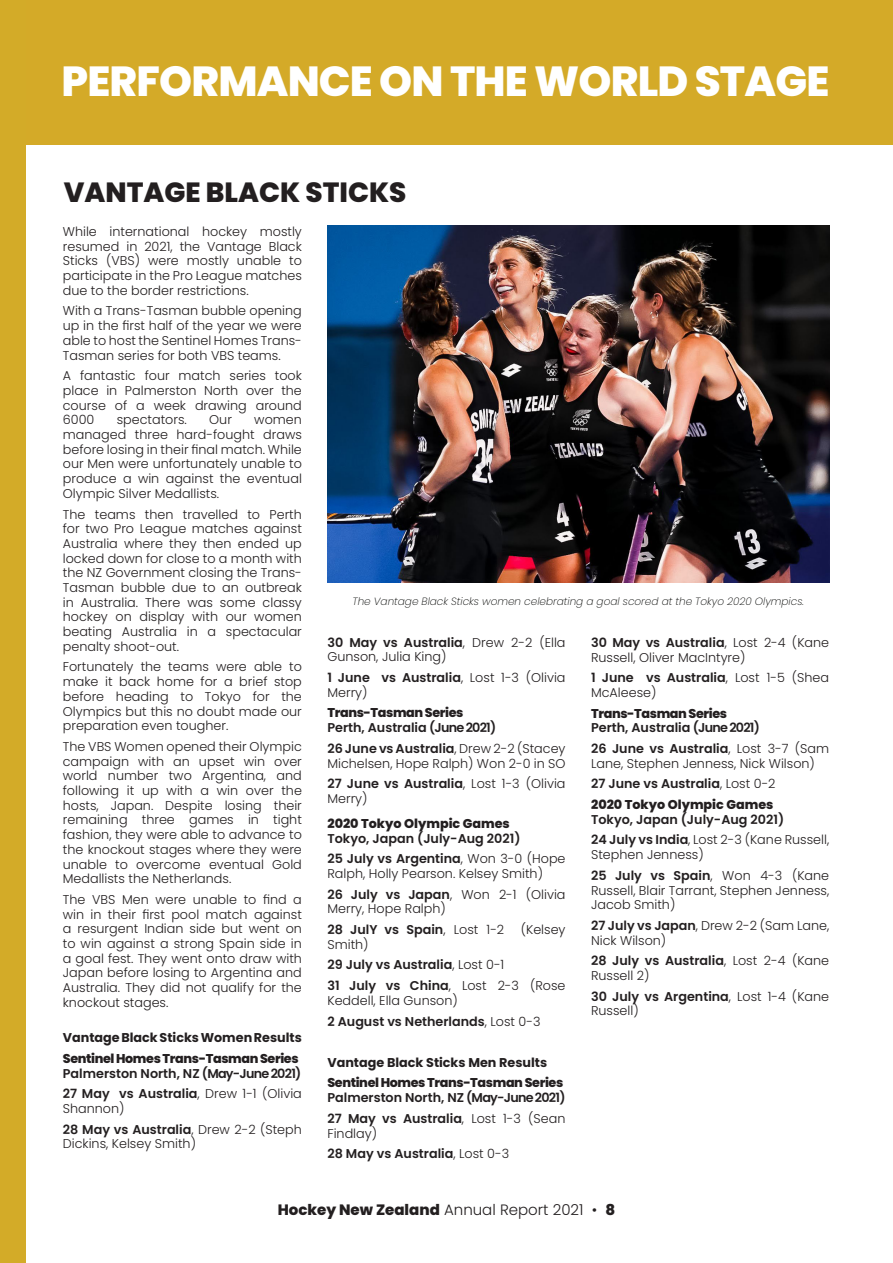
<style>
.page{position:relative;width:893px;height:1263px;background:#fff}
.page>*{position:absolute;margin:0;border:0;box-sizing:border-box;transform-origin:0 0}
.Headings_-_Black{font:800 42px "Poppins";letter-spacing:-.02em;color:#fff}
.Headings_-_Black-2{font:800 27.75px "Poppins";color:#231f20}
.t1{font:800 15px "Poppins";color:#231f20}
.Body_Copy{font:300 12.75px/14.7px "Poppins";color:#231f20}
.Body_Copy-2{font:600 12.75px/14.7px "Poppins";color:#231f20}
.Body_Copy-3{font:700 12.75px "Poppins";color:#231f20}
.t2{font:italic 200 10.5px "Poppins";color:#040503}
.s1{font-weight:800}
.s2{font-weight:600}
.s3{font-weight:300}
</style>
<div class="page">
<div style="left:0;top:0;width:893px;height:145px;background:#d4aa28"></div>
<div style="left:0;top:0;width:26px;height:1263px;background:#d3ab28"></div>
<img style="left:327px;top:225px;width:502px;height:358px">
<p class="Headings_-_Black" style="left:62px;top:57px;width:769px">PERFORMANCE ON THE WORLD STAGE</p>
<p class="Headings_-_Black-2" style="left:64px;top:176px;width:344px">VANTAGE BLACK STICKS</p>
<p class="Body_Copy" style="left:63px;top:224px;width:241px;text-align:justify">While international hockey mostly resumed in 2021, the Vantage Black Sticks (VBS) were mostly unable to participate in the Pro League matches due to the border restrictions.</p>
<p class="Body_Copy" style="left:63px;top:304px;width:241px;text-align:justify">With a Trans-Tasman bubble opening up in the first half of the year we were able to host the Sentinel Homes Trans-Tasman series for both VBS teams.</p>
<p class="Body_Copy" style="left:63px;top:368px;width:241px;text-align:justify">A fantastic four match series took place in Palmerston North over the course of a week drawing around 6000</p>
<p class="Body_Copy" style="left:117px;top:413px;width:72px">spectators.</p>
<p class="Body_Copy" style="left:209px;top:413px;width:24px">Our</p>
<p class="Body_Copy" style="left:63px;top:413px;width:241px;text-align:justify;text-indent:191px">women managed three hard-fought draws before losing in their final match. While our Men were unfortunately unable to produce a win against the eventual Olympic Silver Medallists.</p>
<p class="Body_Copy" style="left:63px;top:507px;width:241px;text-align:justify">The teams then travelled to Perth for two Pro League matches against Australia where they then ended up locked down for close to a month with the NZ Government closing the Trans-Tasman bubble due to an outbreak in Australia. There was some classy hockey on display with our women beating Australia in a spectacular penalty shoot-out.</p>
<p class="Body_Copy" style="left:63px;top:660px;width:241px;text-align:justify">Fortunately the teams were able to make it back home for a brief stop before heading to Tokyo for the Olympics but this no doubt made our preparation even tougher.</p>
<p class="Body_Copy" style="left:63px;top:739px;width:241px;text-align:justify">The VBS Women opened their Olympic campaign with an upset win over world number two Argentina, and following it up with a win over the hosts, Japan. Despite losing their remaining three games in tight fashion, they were able to advance to the knockout stages where they were unable to overcome eventual Gold Medallists the Netherlands.</p>
<p class="Body_Copy" style="left:63px;top:892px;width:241px;text-align:justify">The VBS Men were unable to find a win in their first pool match against a resurgent Indian side but went on to win against a strong Spain side in a goal fest. They went onto draw with Japan before losing to Argentina and Australia. They did not qualify for the knockout stages.</p>
<p class="Body_Copy-3" style="left:63px;top:1030px;width:241px">Vantage Black Sticks Women Results</p>
<p class="Body_Copy-2" style="left:63px;top:1051px;width:240px"><span class="s1">Sentinel Homes Trans-Tasman Series<br></span>Palmerston North, NZ (May-June 2021)</p>
<p class="Body_Copy" style="left:63px;top:1086px;width:241px"><span class="s2">27 May vs Australia</span>, Drew 1-1 (Olivia<br>Shannon)</p>
<p class="Body_Copy" style="left:63px;top:1122px;width:241px"><span class="s2">28 May vs Australia</span>, Drew 2-2 (Steph<br>Dickins, Kelsey Smith)</p>
<p class="t2" style="left:352px;top:595px;width:453px">The Vantage Black Sticks women celebrating a goal scored at the Tokyo 2020 Olympics.</p>
<p class="Body_Copy" style="left:327px;top:635px;width:240px"><span class="s2">30 May vs Australia</span>, Drew 2-2 (Ella<br>Gunson, Julia King)</p>
<p class="Body_Copy" style="left:327px;top:670px;width:240px"><span class="s2">1 June vs Australia</span>, Lost 1-3 (Olivia<br>Merry)</p>
<p class="Body_Copy-2" style="left:327px;top:706px;width:170px"><span class="s1">Trans-Tasman Series<br></span>Perth, Australia (June 2021)</p>
<p class="Body_Copy" style="left:327px;top:741px;width:240px"><span class="s2">26 June vs Australia</span>, Drew 2-2 (Stacey<br>Michelsen, Hope Ralph) Won 2-0 in SO</p>
<p class="Body_Copy" style="left:327px;top:776px;width:240px"><span class="s2">27 June vs Australia</span>, Lost 1-3 (Olivia<br>Merry)</p>
<p class="Body_Copy-2" style="left:327px;top:816px;width:195px"><span class="s1">2020 Tokyo Olympic Games<br></span>Tokyo, Japan (July-Aug 2021)</p>
<p class="Body_Copy" style="left:327px;top:852px;width:240px"><span class="s2">25 July vs Argentina</span>, Won 3-0 (Hope<br>Ralph, Holly Pearson. Kelsey Smith)</p>
<p class="Body_Copy" style="left:327px;top:887px;width:240px"><span class="s2">26 July vs Japan</span>, Won 2-1 (Olivia<br>Merry, Hope Ralph)</p>
<p class="Body_Copy-2" style="left:327px;top:922px;width:178px">28 JulY vs Spain<span class="s3">, Lost 1-2</span></p>
<p class="Body_Copy" style="left:521px;top:922px;width:46px">(Kelsey</p>
<p class="Body_Copy" style="left:327px;top:937px;width:43px">Smith)</p>
<p class="Body_Copy-2" style="left:327px;top:958px;width:178px">29 July vs Australia<span class="s3">, Lost 0-1</span></p>
<p class="Body_Copy" style="left:327px;top:978px;width:240px"><span class="s2">31 July vs China</span>, Lost 2-3 (Rose<br>Keddell, Ella Gunson)</p>
<p class="Body_Copy-2" style="left:327px;top:1014px;width:215px">2 August vs Netherlands<span class="s3">, Lost 0-3</span></p>
<p class="Body_Copy-3" style="left:327px;top:1055px;width:221px">Vantage Black Sticks Men Results</p>
<p class="Body_Copy-2" style="left:327px;top:1076px;width:240px"><span class="s1">Sentinel Homes Trans-Tasman Series<br></span>Palmerston North, NZ (May-June 2021)</p>
<p class="Body_Copy" style="left:327px;top:1111px;width:240px"><span class="s2">27 May vs Australia</span>, Lost 1-3 (Sean<br>Findlay)</p>
<p class="Body_Copy-2" style="left:327px;top:1146px;width:183px">28 May vs Australia<span class="s3">, Lost 0-3</span></p>
<p class="Body_Copy" style="left:591px;top:635px;width:240px"><span class="s2">30 May vs Australia</span>, Lost 2-4 (Kane<br>Russell, Oliver MacIntyre)</p>
<p class="Body_Copy" style="left:591px;top:671px;width:240px"><span class="s2">1 June vs Australia</span>, Lost 1-5 (Shea<br>McAleese)</p>
<p class="Body_Copy-2" style="left:591px;top:706px;width:170px"><span class="s1">Trans-Tasman Series<br></span>Perth, Australia (June 2021)</p>
<p class="Body_Copy" style="left:591px;top:741px;width:240px"><span class="s2">26 June vs Australia</span>, Lost 3-7 (Sam<br>Lane, Stephen Jenness, Nick Wilson)</p>
<p class="Body_Copy-2" style="left:591px;top:777px;width:186px">27 June vs Australia<span class="s3">, Lost 0-2</span></p>
<p class="Body_Copy-2" style="left:591px;top:797px;width:195px"><span class="s1">2020 Tokyo Olympic Games<br></span>Tokyo, Japan (July-Aug 2021)</p>
<p class="Body_Copy" style="left:591px;top:833px;width:240px"><span class="s2">24 July vs India</span>, Lost 2-3 (Kane Russell,<br>Stephen Jenness)</p>
<p class="Body_Copy" style="left:591px;top:868px;width:240px;text-align:justify"><span class="s2">25 July vs Spain</span>, Won 4-3 (Kane Russell, Blair Tarrant, Stephen Jenness, Jacob Smith)</p>
<p class="Body_Copy" style="left:591px;top:918px;width:240px"><span class="s2">27 July vs Japan</span>, Drew 2-2 (Sam Lane,<br>Nick Wilson)</p>
<p class="Body_Copy" style="left:591px;top:953px;width:240px"><span class="s2">28 July vs Australia</span>, Lost 2-4 (Kane<br>Russell 2)</p>
<p class="Body_Copy" style="left:591px;top:989px;width:240px"><span class="s2">30 July vs Argentina</span>, Lost 1-4 (Kane<br>Russell)</p>
<p class="t1" style="left:278px;top:1201px;width:339px">Hockey New Zealand <span class="s3">Annual Report 2021 •</span> 8</p>
</div>
